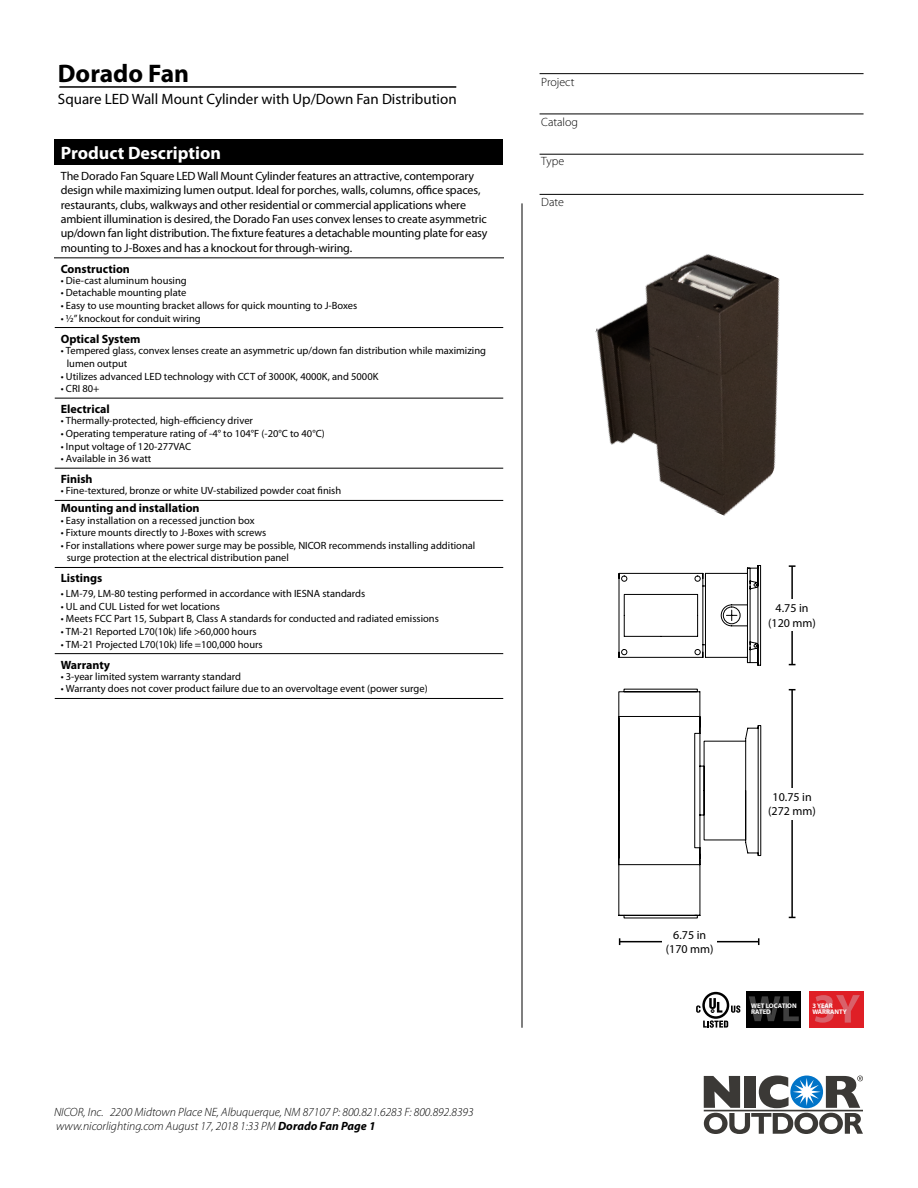
<style>
.page{position:relative;width:918px;height:1188px;background:#fff}
.page>*{position:absolute;margin:0;border:0;box-sizing:border-box;transform-origin:0 0}
.t1{font:700 25.5px "Myriad Pro";color:#000}
.t2{font:700 18px "Myriad Pro";color:#fff}
.t3{font:15px "Myriad Pro";color:#000}
.t4{font:12px/14.4px "Myriad Pro";letter-spacing:-.01em;color:#000;text-align:center}
.t5{font:italic 300 12px/14.4px "Myriad Pro";color:#000}
.t6{font:700 12px "Myriad Pro";color:#000}
.t7{font:300 12px "Myriad Pro";color:#000}
.t8{font:10.5px/12.6px "Myriad Pro";color:#000}
.t9{font:700 6.75px/6.1px "Myriad Pro";color:#fff}
.s1{font-weight:700}
</style>
<div class="page">
<svg style="left:704px;top:1076px;width:159px;height:58px"></svg>
<hr style="left:704px;top:1110px;width:159px;height:1px;background:#3b3936">
<hr style="left:522px;top:203px;width:1px;height:825px;background:#000">
<hr style="left:59px;top:86px;width:397px;height:2px;background:#000">
<div style="left:55px;top:139px;width:448px;height:26px;background:#000"></div>
<hr style="left:54px;top:257px;width:450px;height:1px;background:#000">
<hr style="left:55px;top:327px;width:448px;height:1px;background:#000">
<hr style="left:55px;top:398px;width:448px;height:1px;background:#000">
<hr style="left:55px;top:468px;width:448px;height:1px;background:#000">
<hr style="left:55px;top:500px;width:448px;height:1px;background:#000">
<hr style="left:55px;top:567px;width:448px;height:1px;background:#000">
<hr style="left:55px;top:653px;width:448px;height:1px;background:#000">
<hr style="left:55px;top:698px;width:448px;height:1px;background:#000">
<svg style="left:703px;top:1020px;width:25px;height:8px"></svg>
<svg style="left:731px;top:1005px;width:9px;height:8px"></svg>
<svg style="left:702px;top:992px;width:27px;height:27px"></svg>
<svg style="left:705px;top:994px;width:22px;height:22px"></svg>
<svg style="left:709px;top:998px;width:13px;height:15px"></svg>
<svg style="left:696px;top:1005px;width:5px;height:8px"></svg>
<div style="left:809px;top:991px;width:55px;height:37px;background:#df1f26"></div>
<svg style="left:815px;top:995px;width:45px;height:28px"></svg>
<div style="left:746px;top:991px;width:55px;height:37px;background:#000"></div>
<svg style="left:749px;top:996px;width:50px;height:25px"></svg>
<hr style="left:540px;top:154px;width:324px;height:1px;background:#000">
<hr style="left:540px;top:194px;width:324px;height:1px;background:#000">
<hr style="left:540px;top:114px;width:324px;height:1px;background:#000">
<hr style="left:540px;top:73px;width:324px;height:1px;background:#000">
<hr style="left:791px;top:690px;width:2px;height:227px;background:#000">
<hr style="left:791px;top:566px;width:2px;height:99px;background:#000">
<svg style="left:789px;top:565px;width:7px;height:2px"></svg>
<hr style="left:620px;top:941px;width:139px;height:1px;background:#000">
<div style="left:765px;top:599px;width:55px;height:32px;background:#fff"></div>
<div style="left:765px;top:788px;width:55px;height:31px;background:#fff"></div>
<div style="left:662px;top:926px;width:55px;height:32px;background:#fff"></div>
<svg style="left:618px;top:565px;width:143px;height:101px"></svg>
<svg style="left:618px;top:689px;width:143px;height:229px"></svg>
<img style="left:595px;top:254px;width:185px;height:262px">
<h1 class="t1" style="left:58px;top:56px;width:133px">Dorado Fan</h1>
<h3 class="t3" style="left:58px;top:90px;width:400px">Square LED Wall Mount Cylinder with Up/Down Fan Distribution</h3>
<h2 class="t2" style="left:61px;top:141px;width:162px">Product Description</h2>
<p class="t4" style="left:61px;top:168px;width:428px;text-align:left">The Dorado Fan Square LED Wall Mount Cylinder features an attractive, contemporary design while maximizing lumen output. Ideal for porches, walls, columns, office spaces, restaurants, clubs, walkways and other residential or commercial applications where ambient illumination is desired, the Dorado Fan uses convex lenses to create asymmetric up/down fan light distribution. The fixture features a detachable mounting plate for easy mounting to J-Boxes and has a knockout for through-wiring.</p>
<p class="t6" style="left:61px;top:261px;width:71px">Construction</p>
<p class="t8" style="left:61px;top:274px;width:128px">• Die-cast aluminum housing</p>
<p class="t8" style="left:61px;top:286px;width:127px">• Detachable mounting plate</p>
<p class="t8" style="left:61px;top:299px;width:298px">• Easy to use mounting bracket allows for quick mounting to J-Boxes</p>
<p class="t8" style="left:61px;top:312px;width:142px">• 1/2” knockout for conduit wiring</p>
<p class="t6" style="left:61px;top:331px;width:81px">Optical System</p>
<p class="t8" style="left:67px;top:344px;width:421px;text-indent:-6px">• Tempered glass, convex lenses create an asymmetric up/down fan distribution while maximizing lumen output</p>
<p class="t8" style="left:61px;top:370px;width:319px">• Utilizes advanced LED technology with CCT of 3000K, 4000K, and 5000K</p>
<p class="t8" style="left:61px;top:382px;width:40px">• CRI 80+</p>
<p class="t6" style="left:61px;top:401px;width:51px">Electrical</p>
<p class="t8" style="left:61px;top:414px;width:194px">• Thermally-protected, high-efficiency driver</p>
<p class="t8" style="left:61px;top:427px;width:266px">• Operating temperature rating of -4° to 104°F (-20°C to 40°C)</p>
<p class="t8" style="left:61px;top:440px;width:132px">• Input voltage of 120-277VAC</p>
<p class="t8" style="left:61px;top:452px;width:92px">• Available in 36 watt</p>
<p class="t6" style="left:61px;top:471px;width:33px">Finish</p>
<p class="t8" style="left:61px;top:484px;width:282px">• Fine-textured, bronze or white UV-stabilized powder coat finish</p>
<p class="t6" style="left:61px;top:501px;width:140px">Mounting and installation</p>
<p class="t8" style="left:61px;top:514px;width:195px">• Easy installation on a recessed junction box</p>
<p class="t8" style="left:61px;top:526px;width:207px">• Fixture mounts directly to J-Boxes with screws</p>
<p class="t8" style="left:67px;top:539px;width:410px;text-indent:-6px">• For installations where power surge may be possible, NICOR recommends installing additional surge protection at the electrical distribution panel</p>
<p class="t6" style="left:61px;top:571px;width:43px">Listings</p>
<p class="t8" style="left:61px;top:587px;width:306px">• LM-79, LM-80 testing performed in accordance with IESNA standards</p>
<p class="t8" style="left:61px;top:600px;width:161px">• UL and CUL Listed for wet locations</p>
<p class="t8" style="left:61px;top:612px;width:380px">• Meets FCC Part 15, Subpart B, Class A standards for conducted and radiated emissions</p>
<p class="t8" style="left:61px;top:625px;width:197px">• TM-21 Reported L70(10k) life &gt;60,000 hours</p>
<p class="t8" style="left:61px;top:638px;width:204px">• TM-21 Projected L70(10k) life =100,000 hours</p>
<p class="t6" style="left:61px;top:657px;width:51px">Warranty</p>
<p class="t8" style="left:61px;top:670px;width:182px">• 3-year limited system warranty standard</p>
<p class="t8" style="left:61px;top:682px;width:368px">• Warranty does not cover product failure due to an overvoltage event (power surge)</p>
<p class="t7" style="left:541px;top:75px;width:35px">Project</p>
<p class="t7" style="left:541px;top:115px;width:38px">Catalog</p>
<p class="t7" style="left:541px;top:154px;width:24px">Type</p>
<p class="t7" style="left:541px;top:194px;width:24px">Date</p>
<p class="t5" style="left:54px;top:1104px;width:421px">NICOR, Inc. 2200 Midtown Place NE, Albuquerque, NM 87107 P: 800.821.6283 F: 800.892.8393 www.nicorlighting.com August 17, 2018 1:33 PM <span class="s1">Dorado Fan Page 1</span></p>
<p class="t4" style="left:768px;top:601px;width:49px">4.75 in (120 mm)</p>
<p class="t4" style="left:768px;top:789px;width:49px">10.75 in (272 mm)</p>
<p class="t4" style="left:666px;top:928px;width:49px">6.75 in (170 mm)</p>
<p class="t9" style="left:751px;top:1003px;width:47px">WET LOCATION<br>RATED</p>
<p class="t9" style="left:812px;top:1003px;width:36px">3 YEAR<br>WARRANTY</p>
</div>
